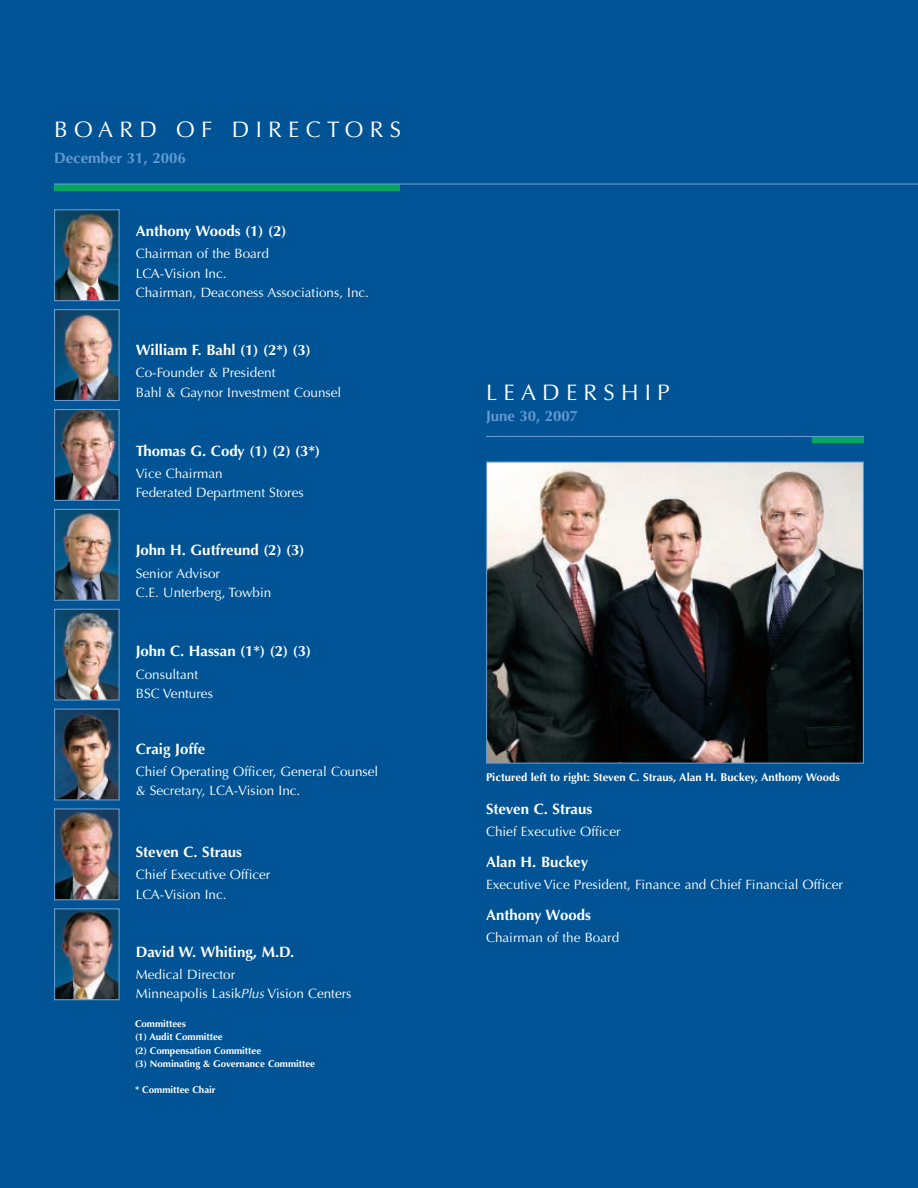
<style>
.page{position:relative;width:918px;height:1188px;background:#005495}
.page>*{position:absolute;margin:0;border:0;box-sizing:border-box;transform-origin:0 0}
.t1{font:22.5px "Optima";letter-spacing:.28em;color:#fff}
.t2{font:700 15px "Optima";color:#fff}
.t3{font:700 15px "Optima";color:#6599d1}
.t4{font:13.5px/19.5px "Optima";color:#fff}
.t5{font:700 11.25px "Optima";color:#fff}
.t6{font:700 9.75px/13.5px "Optima";color:#fff}
.s1{font-family:"Optima LT Std";font-style:italic}
</style>
<div class="page">
<img style="left:488px;top:463px;width:374px;height:299px">
<div style="left:486px;top:461px;width:378px;height:303px;border:1px solid #6599d1"></div>
<img style="left:56px;top:711px;width:62px;height:87px">
<div style="left:54px;top:709px;width:66px;height:91px;border:1px solid #6599d1"></div>
<img style="left:56px;top:211px;width:62px;height:88px">
<div style="left:54px;top:209px;width:66px;height:92px;border:1px solid #6599d1"></div>
<img style="left:56px;top:311px;width:62px;height:88px">
<div style="left:54px;top:309px;width:66px;height:92px;border:1px solid #6599d1"></div>
<img style="left:56px;top:411px;width:62px;height:88px">
<div style="left:54px;top:409px;width:66px;height:92px;border:1px solid #6599d1"></div>
<img style="left:56px;top:810px;width:62px;height:88px">
<div style="left:54px;top:808px;width:66px;height:92px;border:1px solid #6599d1"></div>
<img style="left:56px;top:611px;width:62px;height:88px">
<div style="left:54px;top:609px;width:66px;height:92px;border:1px solid #6599d1"></div>
<img style="left:56px;top:511px;width:62px;height:88px">
<div style="left:54px;top:509px;width:66px;height:92px;border:1px solid #6599d1"></div>
<div style="left:813px;top:437px;width:51px;height:6px;background:#00a85b"></div>
<hr style="left:486px;top:436px;width:378px;height:1px;background:#6599d1">
<div style="left:54px;top:184px;width:346px;height:6px;background:#00a85b"></div>
<hr style="left:54px;top:183px;width:864px;height:2px;background:#6599d1">
<img style="left:56px;top:910px;width:62px;height:88px">
<div style="left:54px;top:908px;width:66px;height:92px;border:1px solid #6599d1"></div>
<h1 class="t1" style="left:54px;top:116px;width:349px">BOARD OF DIRECTORS</h1>
<p class="t3" style="left:54px;top:149px;width:133px">December 31, 2006</p>
<p class="t2" style="left:136px;top:222px;width:152px">Anthony Woods (1) (2)</p>
<p class="t4" style="left:136px;top:244px;width:235px">Chairman of the Board<br>LCA-Vision Inc.<br>Chairman, Deaconess Associations, Inc.</p>
<p class="t2" style="left:136px;top:341px;width:177px">William F. Bahl (1) (2*) (3)</p>
<p class="t4" style="left:136px;top:363px;width:207px">Co-Founder &amp; President<br>Bahl &amp; Gaynor Investment Counsel</p>
<p class="t2" style="left:136px;top:442px;width:186px">Thomas G. Cody (1) (2) (3*)</p>
<p class="t4" style="left:136px;top:464px;width:170px">Vice Chairman<br>Federated Department Stores</p>
<p class="t2" style="left:136px;top:542px;width:170px">John H. Gutfreund (2) (3)</p>
<p class="t4" style="left:136px;top:563px;width:137px">Senior Advisor<br>C.E. Unterberg, Towbin</p>
<p class="t2" style="left:136px;top:643px;width:177px">John C. Hassan (1*) (2) (3)</p>
<p class="t4" style="left:136px;top:664px;width:79px">Consultant<br>BSC Ventures</p>
<p class="t2" style="left:136px;top:740px;width:71px">Craig Joffe</p>
<p class="t4" style="left:136px;top:762px;width:244px">Chief Operating Officer, General Counsel &amp; Secretary, LCA-Vision Inc.</p>
<p class="t2" style="left:136px;top:843px;width:108px">Steven C. Straus</p>
<p class="t4" style="left:136px;top:865px;width:136px">Chief Executive Officer<br>LCA-Vision Inc.</p>
<p class="t2" style="left:136px;top:943px;width:160px">David W. Whiting, M.D.</p>
<p class="t4" style="left:136px;top:965px;width:217px">Medical Director<br>Minneapolis Lasik<span class="s1">Plus</span> Vision Centers</p>
<p class="t6" style="left:135px;top:1017px;width:182px">Committees<br>(1) Audit Committee<br>(2) Compensation Committee<br>(3) Nominating &amp; Governance Committee</p>
<p class="t6" style="left:135px;top:1083px;width:82px">* Committee Chair</p>
<h1 class="t1" style="left:486px;top:379px;width:185px">LEADERSHIP</h1>
<p class="t3" style="left:486px;top:407px;width:94px">June 30, 2007</p>
<p class="t5" style="left:486px;top:771px;width:355px">Pictured left to right: Steven C. Straus, Alan H. Buckey, Anthony Woods</p>
<p class="t2" style="left:486px;top:800px;width:108px">Steven C. Straus</p>
<p class="t4" style="left:486px;top:822px;width:136px">Chief Executive Officer</p>
<p class="t2" style="left:486px;top:853px;width:104px">Alan H. Buckey</p>
<p class="t4" style="left:486px;top:875px;width:359px">Executive Vice President, Finance and Chief Financial Officer</p>
<p class="t2" style="left:486px;top:906px;width:106px">Anthony Woods</p>
<p class="t4" style="left:486px;top:928px;width:135px">Chairman of the Board</p>
</div>
